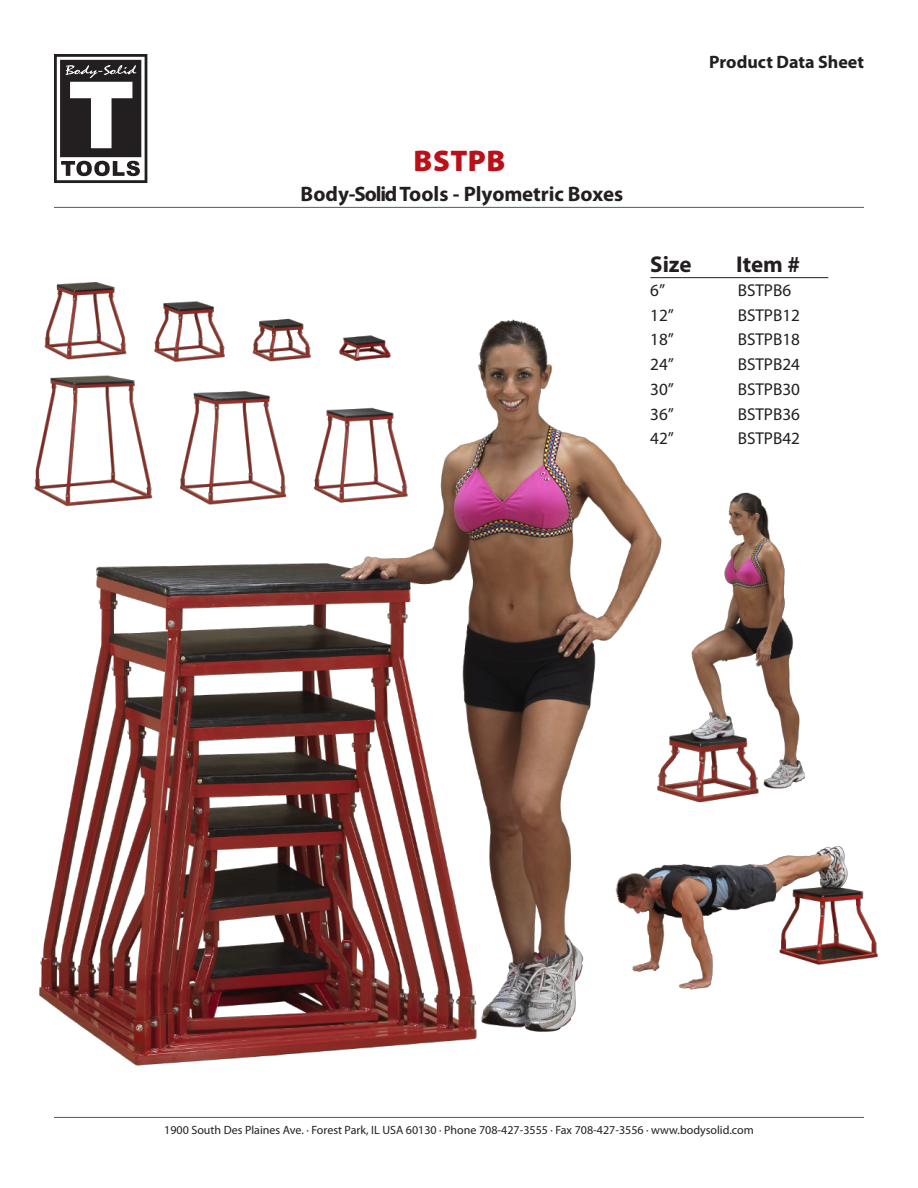
<style>
.page{position:relative;width:918px;height:1188px;background:#fff}
.page>*{position:absolute;margin:0;border:0;box-sizing:border-box;transform-origin:0 0}
.t1{font:900 30px "Myriad Pro";letter-spacing:.02em;color:#bb1018}
.t2{font:700 22.95px "Myriad Pro";color:#231f20}
.t3{font:700 21px "Myriad Pro";letter-spacing:-.005em;color:#231f20}
.t4{font:700 18px "Myriad Pro";color:#231f20}
.t5{font:17.25px "Myriad Pro";color:#231f20}
.t6{font:12px "Myriad Pro";color:#231f20}
</style>
<div class="page">
<svg style="left:54px;top:54px;width:93px;height:129px"></svg>
<hr style="left:54px;top:1117px;width:810px;height:1px;background:#57585a">
<hr style="left:54px;top:207px;width:810px;height:1px;background:#57585a">
<hr style="left:650px;top:277px;width:178px;height:1px;background:#231f20">
<img style="left:797px;top:846px;width:81px;height:119px">
<img style="left:39px;top:277px;width:758px;height:841px">
<img style="left:542px;top:460px;width:263px;height:376px">
<img style="left:361px;top:277px;width:83px;height:125px">
<img style="left:270px;top:277px;width:91px;height:96px">
<img style="left:162px;top:277px;width:108px;height:89px">
<img style="left:39px;top:277px;width:123px;height:80px">
<img style="left:279px;top:373px;width:162px;height:163px">
<img style="left:152px;top:366px;width:162px;height:162px">
<img style="left:34px;top:357px;width:136px;height:162px">
<h3 class="t4" style="left:709px;top:51px;width:156px">Product Data Sheet</h3>
<h1 class="t1" style="left:414px;top:144px;width:93px">BSTPB</h1>
<h3 class="t3" style="left:301px;top:182px;width:324px">Body-Solid Tools - Plyometric Boxes</h3>
<h2 class="t2" style="left:650px;top:251px;width:43px">Size</h2>
<h2 class="t2" style="left:736px;top:251px;width:66px">Item #</h2>
<h3 class="t5" style="left:650px;top:281px;width:16px">6”</h3>
<h3 class="t5" style="left:738px;top:281px;width:55px">BSTPB6</h3>
<h3 class="t5" style="left:650px;top:306px;width:25px">12”</h3>
<h3 class="t5" style="left:738px;top:306px;width:64px">BSTPB12</h3>
<h3 class="t5" style="left:650px;top:330px;width:25px">18”</h3>
<h3 class="t5" style="left:738px;top:330px;width:64px">BSTPB18</h3>
<h3 class="t5" style="left:650px;top:355px;width:25px">24”</h3>
<h3 class="t5" style="left:738px;top:355px;width:64px">BSTPB24</h3>
<h3 class="t5" style="left:650px;top:380px;width:25px">30”</h3>
<h3 class="t5" style="left:738px;top:380px;width:64px">BSTPB30</h3>
<h3 class="t5" style="left:650px;top:404px;width:25px">36”</h3>
<h3 class="t5" style="left:738px;top:404px;width:64px">BSTPB36</h3>
<h3 class="t5" style="left:650px;top:429px;width:25px">42”</h3>
<h3 class="t5" style="left:738px;top:429px;width:64px">BSTPB42</h3>
<p class="t6" style="left:164px;top:1123px;width:591px">1900 South Des Plaines Ave. · Forest Park, IL USA 60130 · Phone 708-427-3555 · Fax 708-427-3556 · www.bodysolid.com</p>
</div>
